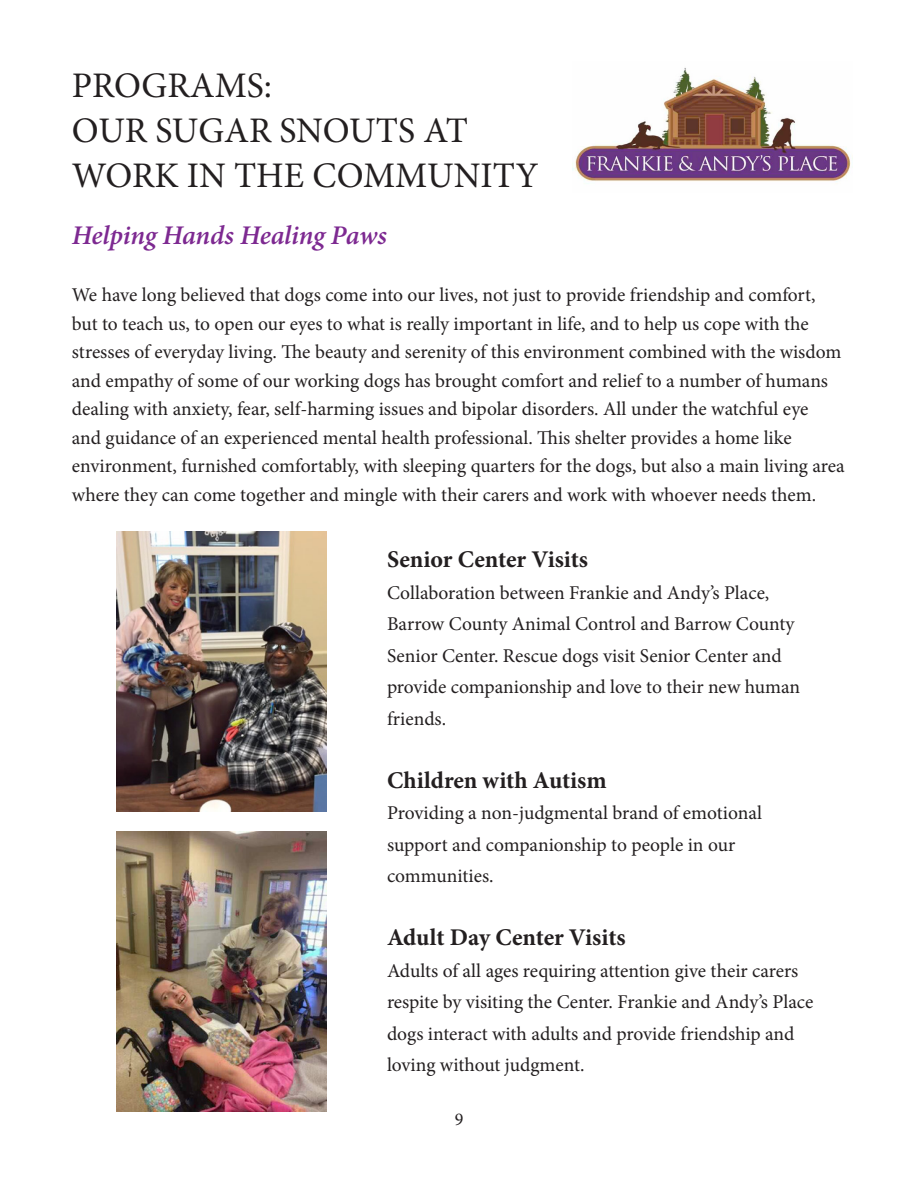
<style>
.page{position:relative;width:918px;height:1188px;background:#fff}
.page>*{position:absolute;margin:0;border:0;box-sizing:border-box;transform-origin:0 0}
.t1{font:36px "Minion Pro";color:#231f20}
.t2{font:italic 600 27px "Minion Pro";letter-spacing:-.01em;color:#7d2991}
.t3{font:700 24px "Minion Pro";letter-spacing:-.005em;color:#231f20}
.t4{font:19.5px/31.5px "Minion Pro";letter-spacing:-.005em;color:#231f20}
.t5{font:18px "Minion Pro";color:#231f20}
</style>
<div class="page">
<img style="left:572px;top:68px;width:281px;height:116px">
<img style="left:117px;top:831px;width:210px;height:280px">
<img style="left:117px;top:531px;width:210px;height:280px">
<p class="t1" style="left:72px;top:62px;width:202px">PROGRAMS:</p>
<p class="t1" style="left:72px;top:107px;width:398px">OUR SUGAR SNOUTS AT</p>
<p class="t1" style="left:72px;top:152px;width:468px">WORK IN THE COMMUNITY</p>
<p class="t2" style="left:72px;top:217px;width:316px">Helping Hands Healing Paws</p>
<p class="t4" style="left:72px;top:281px;width:774px;line-height:28.5px">We have long believed that dogs come into our lives, not just to provide friendship and comfort, but to teach us, to open our eyes to what is really important in life, and to help us cope with the stresses of everyday living. The beauty and serenity of this environment combined with the wisdom and empathy of some of our working dogs has brought comfort and relief to a number of humans dealing with anxiety, fear, self-harming issues and bipolar disorders. All under the watchful eye<br>and guidance of an experienced mental health professional. This shelter provides a home like environment, furnished comfortably, with sleeping quarters for the dogs, but also a main living area where they can come together and mingle with their carers and work with whoever needs them.</p>
<p class="t3" style="left:387px;top:543px;width:203px">Senior Center Visits</p>
<p class="t4" style="left:387px;top:577px;width:415px">Collaboration between Frankie and Andy’s Place, Barrow County Animal Control and Barrow County Senior Center. Rescue dogs visit Senior Center and provide companionship and love to their new human friends.</p>
<p class="t3" style="left:387px;top:763px;width:221px">Children with Autism</p>
<p class="t4" style="left:387px;top:797px;width:377px">Providing a non-judgmental brand of emotional support and companionship to people in our communities.</p>
<p class="t3" style="left:387px;top:921px;width:240px">Adult Day Center Visits</p>
<p class="t4" style="left:387px;top:955px;width:428px">Adults of all ages requiring attention give their carers respite by visiting the Center. Frankie and Andy’s Place dogs interact with adults and provide friendship and loving without judgment.</p>
<p class="t5" style="left:455px;top:1107px;width:10px">9</p>
</div>
